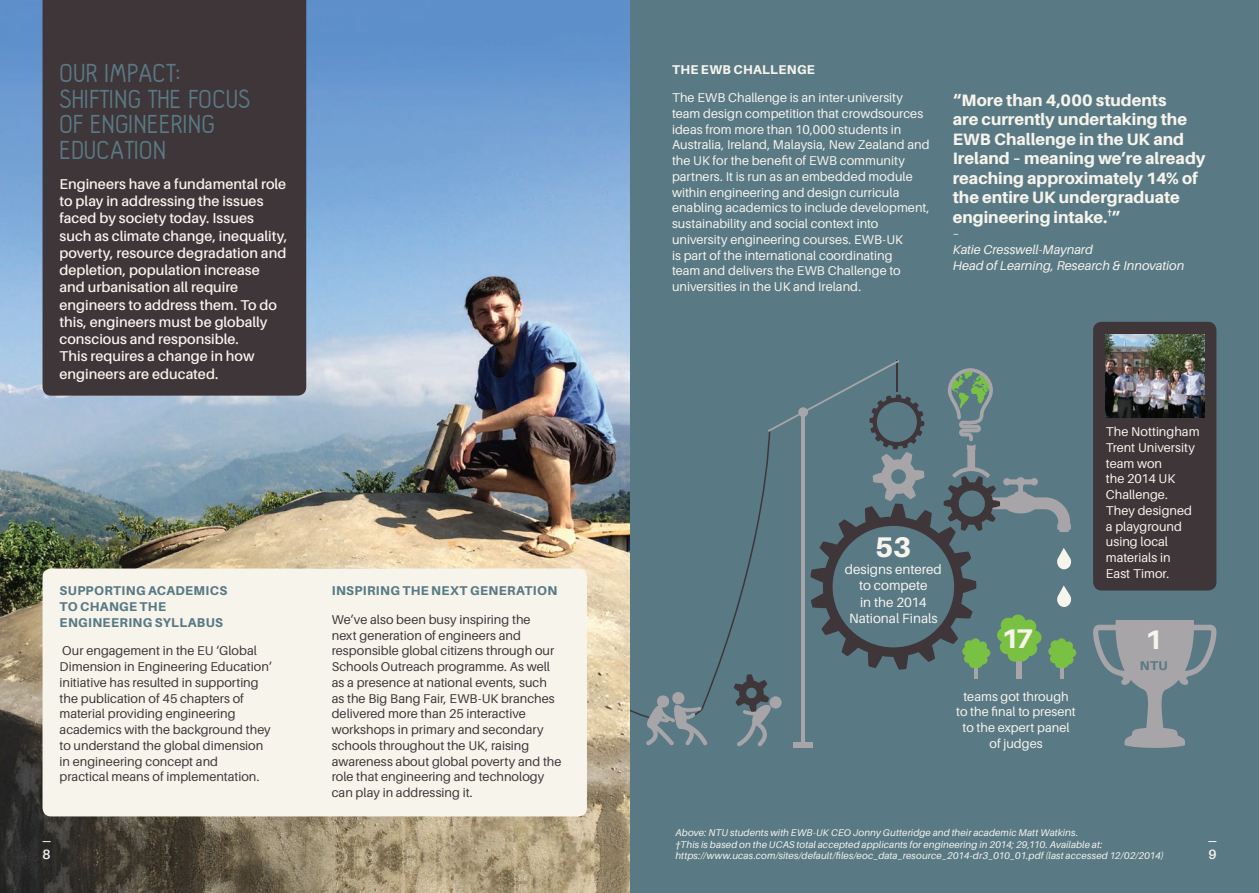
<style>
.page{position:relative;width:1259px;height:893px;background:#fff}
.page>*{position:absolute;margin:0;border:0;box-sizing:border-box;transform-origin:0 0}
.Body_Copy{font:800 28.5px "Aileron";color:#f7f4ec}
.Body_Copy-2{font:27px/25.5px "Hallo Sans";color:#597a85}
.Body_Copy-3{font:800 27px "Aileron";color:#f7f4ec}
.Body_Copy-4{font:800 16.5px/19.5px "Aileron";color:#f7f4ec}
.Body_Copy-5{font:600 14.25px/17.2px "Aileron";color:#f7f4ec}
.Body_Copy-6{font:13.5px/16.6px "Aileron";color:#f7f4ec;text-align:center}
.Heading{font:600 13.5px "Aileron";color:#f7f4ec}
.Body_Copy-7{font:12.75px/15.8px "Aileron";color:#3f3639}
.Body_Copy-8{font:12.75px/15.8px "Aileron";color:#f7f4ec}
.Body_Copy-9{font:800 12.75px/15.8px "Aileron";letter-spacing:.03em;color:#597a85}
.Body_Copy-10{font:italic 12.75px/15.8px "Aileron";letter-spacing:.005em;color:#f7f4ec}
.Body_Copy-11{font:800 12.75px "Aileron";letter-spacing:.03em;color:#f7f4ec}
.Body_Copy-12{font:italic 9.75px/11.2px "Aileron";letter-spacing:.015em;color:#f7f4ec}
.Body_Copy-13{font:800 7.8px "Aileron";color:#f7f4ec}
</style>
<div class="page">
<div style="left:629px;top:0;width:630px;height:893px;background:#597a85"></div>
<svg style="left:629px;top:429px;width:104px;height:310px"></svg>
<svg style="left:645px;top:691px;width:62px;height:54px"></svg>
<img style="left:0;top:0;width:629px;height:893px">
<div style="left:43px;top:568px;width:544px;height:248px;background:#f7f4ec;border-radius:9px"></div>
<div style="left:43px;top:0;width:263px;height:396px;background:#3f3639"></div>
<div style="left:793px;top:743px;width:20px;height:5px;background:#a7a5a7"></div>
<svg style="left:733px;top:360px;width:344px;height:386px"></svg>
<div style="left:1093px;top:322px;width:123px;height:268px;background:#3f3639;border-radius:9px"></div>
<img style="left:1106px;top:334px;width:98px;height:84px">
<svg style="left:1093px;top:620px;width:123px;height:128px"></svg>
<p class="Body_Copy-2" style="left:60px;top:62px;width:193px">OUR IMPACT:<br>SHIFTING THE FOCUS<br>OF ENGINEERING<br>EDUCATION</p>
<p class="Body_Copy-5" style="left:60px;top:175px;width:229px">Engineers have a fundamental role to play in addressing the issues faced by society today. Issues such as climate change, inequality, poverty, resource degradation and depletion, population increase and urbanisation all require engineers to address them. To do this, engineers must be globally conscious and responsible.<br>This requires a change in how engineers are educated.</p>
<p class="Body_Copy-9" style="left:60px;top:583px;width:169px">SUPPORTING ACADEMICS<br>TO CHANGE THE<br>ENGINEERING SYLLABUS</p>
<p class="Body_Copy-7" style="left:60px;top:643px;width:214px">Our engagement in the EU ‘Global Dimension in Engineering Education’ initiative has resulted in supporting the publication of 45 chapters of material providing engineering academics with the background they to understand the global dimension in engineering concept and<br>practical means of implementation.</p>
<p class="Body_Copy-9" style="left:332px;top:583px;width:227px">INSPIRING THE NEXT GENERATION</p>
<p class="Body_Copy-7" style="left:332px;top:612px;width:231px">We’ve also been busy inspiring the<br>next generation of engineers and responsible global citizens through our Schools Outreach programme. As well as a presence at national events, such as the Big Bang Fair, EWB-UK branches delivered more than 25 interactive workshops in primary and secondary schools throughout the UK, raising awareness about global poverty and the role that engineering and technology can play in addressing it.</p>
<p class="Body_Copy-11" style="left:672px;top:62px;width:144px">THE EWB CHALLENGE</p>
<p class="Body_Copy-8" style="left:672px;top:90px;width:259px">The EWB Challenge is an inter-university team design competition that crowdsources ideas from more than 10,000 students in Australia, Ireland, Malaysia, New Zealand and the UK for the benefit of EWB community partners. It is run as an embedded module within engineering and design curricula enabling academics to include development, sustainability and social context into university engineering courses. EWB-UK<br>is part of the international coordinating<br>team and delivers the EWB Challenge to universities in the UK and Ireland.</p>
<p class="Body_Copy-4" style="left:952px;top:90px;width:254px">“More than 4,000 students<br>are currently undertaking the<br>EWB Challenge in the UK and<br>Ireland – meaning we’re already reaching approximately 14% of the entire UK undergraduate engineering intake. ”</p>
<p class="Body_Copy-13" style="left:1107px;top:208px;width:6px">†</p>
<p class="Body_Copy-10" style="left:952px;top:226px;width:233px">–<br>Katie Cresswell-Maynard<br>Head of Learning, Research &amp; Innovation</p>
<p class="Body_Copy" style="left:875px;top:531px;width:38px">53</p>
<p class="Body_Copy-6" style="left:845px;top:561px;width:99px">designs entered to compete<br>in the 2014<br>National Finals</p>
<p class="Body_Copy-3" style="left:1001px;top:623px;width:33px">17</p>
<p class="Body_Copy-8" style="left:956px;top:688px;width:121px;text-align:center">teams got through<br>to the final to present to the expert panel of judges</p>
<p class="Body_Copy-8" style="left:1106px;top:424px;width:95px">The Nottingham<br>Trent University team won<br>the 2014 UK<br>Challenge.<br>They designed a playground using local materials in<br>East Timor.</p>
<p class="Body_Copy-3" style="left:1145px;top:624px;width:19px">1</p>
<p class="Body_Copy-9" style="left:1140px;top:658px;width:29px">NTU</p>
<p class="Body_Copy-12" style="left:675px;top:827px;width:490px">Above: NTU students with EWB-UK CEO Jonny Gutteridge and their academic Matt Watkins.<br>†This is based on the UCAS total accepted applicants for engineering in 2014; 29,110. Available at: https://www.ucas.com/sites/default/files/eoc_data_resource_2014-dr3_010_01.pdf (last accessed 12/02/2014)</p>
<p class="Heading" style="left:43px;top:847px;width:10px">8</p>
<p class="Heading" style="left:1208px;top:847px;width:10px">9</p>
</div>
